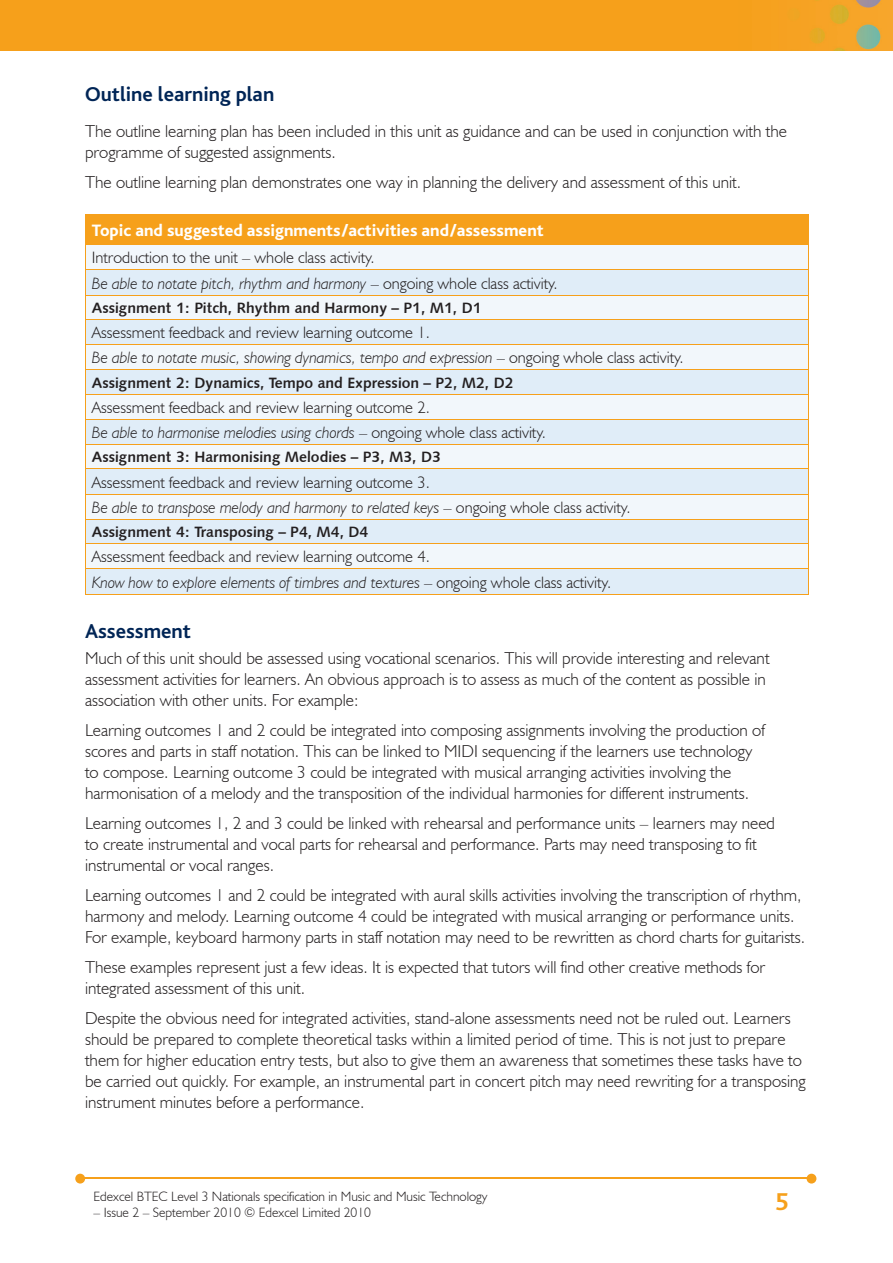
<style>
.page{position:relative;width:893px;height:1263px;background:#fff}
.page>*{position:absolute;margin:0;border:0;box-sizing:border-box;transform-origin:0 0}
.t1{font:700 25.5px "Bliss";color:#f6a01b}
.t2{font:700 21px "Bliss";color:#002556}
.t3{font:300 17.25px/21px "Humanist 521 BT";color:#231f20}
.t4{font:800 17.25px "Bliss";color:#fff}
.t5{font:300 16.5px/25.3px "Humanist 521 BT";color:#231f20}
.t6{font:15px "Humanist 531 BT Bold A";color:#231f20}
.t7{font:300 13.5px "Humanist 521 BT";color:#231f20}
.s1{font-style:italic}
</style>
<div class="page">
<img style="left:0;top:0;width:893px;height:51px">
<hr style="left:82px;top:1178px;width:728px;height:1px;background:#f6a01b">
<svg style="left:807px;top:1174px;width:9px;height:9px"></svg>
<svg style="left:75px;top:1174px;width:10px;height:9px"></svg>
<div style="left:85px;top:214px;width:723px;height:30px;background:#f6a01b"></div>
<div style="left:86px;top:245px;width:722px;height:24px;background:#f2f7fb"></div>
<svg style="left:86px;top:270px;width:722px;height:324px;fill:#e0edf8"></svg>
<hr style="left:85px;top:214px;width:724px;height:1px;background:#f6a01b">
<hr style="left:85px;top:244px;width:724px;height:1px;background:#f6a01b">
<hr style="left:85px;top:269px;width:724px;height:1px;background:#f6a01b">
<hr style="left:85px;top:295px;width:724px;height:1px;background:#f6a01b">
<hr style="left:85px;top:319px;width:724px;height:1px;background:#f6a01b">
<hr style="left:85px;top:344px;width:724px;height:1px;background:#f6a01b">
<hr style="left:85px;top:369px;width:724px;height:1px;background:#f6a01b">
<hr style="left:85px;top:394px;width:724px;height:1px;background:#f6a01b">
<hr style="left:85px;top:419px;width:724px;height:1px;background:#f6a01b">
<hr style="left:85px;top:444px;width:724px;height:1px;background:#f6a01b">
<hr style="left:85px;top:468px;width:724px;height:1px;background:#f6a01b">
<hr style="left:85px;top:494px;width:724px;height:1px;background:#f6a01b">
<hr style="left:85px;top:519px;width:724px;height:1px;background:#f6a01b">
<hr style="left:85px;top:543px;width:724px;height:1px;background:#f6a01b">
<svg style="left:85px;top:245px;width:1px;height:349px"></svg>
<svg style="left:808px;top:215px;width:1px;height:379px"></svg>
<hr style="left:85px;top:568px;width:724px;height:1px;background:#f6a01b">
<hr style="left:85px;top:594px;width:724px;height:1px;background:#f6a01b">
<p class="t2" style="left:85px;top:83px;width:191px">Outline learning plan</p>
<p class="t3" style="left:85px;top:120px;width:704px">The outline learning plan has been included in this unit as guidance and can be used in conjunction with the programme of suggested assignments.</p>
<p class="t3" style="left:85px;top:171px;width:657px">The outline learning plan demonstrates one way in planning the delivery and assessment of this unit.</p>
<p class="t4" style="left:92px;top:221px;width:453px">Topic and suggested assignments/activities and/assessment</p>
<p class="t5" style="left:92px;top:245px;width:467px">Introduction to the unit – whole class activity.<br><span class="s1">Be able to notate pitch, rhythm and harmony</span> – ongoing whole class activity.</p>
<p class="t6" style="left:92px;top:298px;width:391px">Assignment 1: Pitch, Rhythm and Harmony – P1, M1, D1</p>
<p class="t5" style="left:92px;top:320px;width:593px">Assessment feedback and review learning outcome 1.<br><span class="s1">Be able to notate music, showing dynamics, tempo and expression</span> – ongoing whole class activity.</p>
<p class="t6" style="left:92px;top:373px;width:423px">Assignment 2: Dynamics, Tempo and Expression – P2, M2, D2</p>
<p class="t5" style="left:92px;top:394px;width:456px">Assessment feedback and review learning outcome 2.<br><span class="s1">Be able to harmonise melodies using chords</span> – ongoing whole class activity.</p>
<p class="t6" style="left:92px;top:448px;width:351px">Assignment 3: Harmonising Melodies – P3, M3, D3</p>
<p class="t5" style="left:92px;top:469px;width:540px">Assessment feedback and review learning outcome 3.<br><span class="s1">Be able to transpose melody and harmony to related keys</span> – ongoing whole class activity.</p>
<p class="t6" style="left:92px;top:523px;width:278px">Assignment 4: Transposing – P4, M4, D4</p>
<p class="t5" style="left:92px;top:544px;width:521px">Assessment feedback and review learning outcome 4.<br><span class="s1">Know how to explore elements of timbres and textures</span> – ongoing whole class activity.</p>
<p class="t2" style="left:85px;top:620px;width:108px">Assessment</p>
<p class="t3" style="left:85px;top:647px;width:686px">Much of this unit should be assessed using vocational scenarios. This will provide interesting and relevant assessment activities for learners. An obvious approach is to assess as much of the content as possible in association with other units. For example:</p>
<p class="t3" style="left:85px;top:719px;width:681px">Learning outcomes 1 and 2 could be integrated into composing assignments involving the production of scores and parts in staff notation. This can be linked to MIDI sequencing if the learners use technology to compose. Learning outcome 3 could be integrated with musical arranging activities involving the harmonisation of a melody and the transposition of the individual harmonies for different instruments.</p>
<p class="t3" style="left:85px;top:812px;width:691px">Learning outcomes 1, 2 and 3 could be linked with rehearsal and performance units – learners may need to create instrumental and vocal parts for rehearsal and performance. Parts may need transposing to fit instrumental or vocal ranges.</p>
<p class="t3" style="left:85px;top:884px;width:722px">Learning outcomes 1 and 2 could be integrated with aural skills activities involving the transcription of rhythm, harmony and melody. Learning outcome 4 could be integrated with musical arranging or performance units.<br>For example, keyboard harmony parts in staff notation may need to be rewritten as chord charts for guitarists.</p>
<p class="t3" style="left:85px;top:956px;width:682px">These examples represent just a few ideas. It is expected that tutors will find other creative methods for integrated assessment of this unit.</p>
<p class="t3" style="left:85px;top:1007px;width:722px">Despite the obvious need for integrated activities, stand-alone assessments need not be ruled out. Learners should be prepared to complete theoretical tasks within a limited period of time. This is not just to prepare them for higher education entry tests, but also to give them an awareness that sometimes these tasks have to be carried out quickly. For example, an instrumental part in concert pitch may need rewriting for a transposing instrument minutes before a performance.</p>
<p class="t7" style="left:94px;top:1188px;width:396px">Edexcel BTEC Level 3 Nationals specification in Music and Music Technology</p>
<p class="t7" style="left:94px;top:1204px;width:279px">– Issue 2 – September 2010 © Edexcel Limited 2010</p>
<h1 class="t1" style="left:775px;top:1189px;width:15px">5</h1>
</div>
